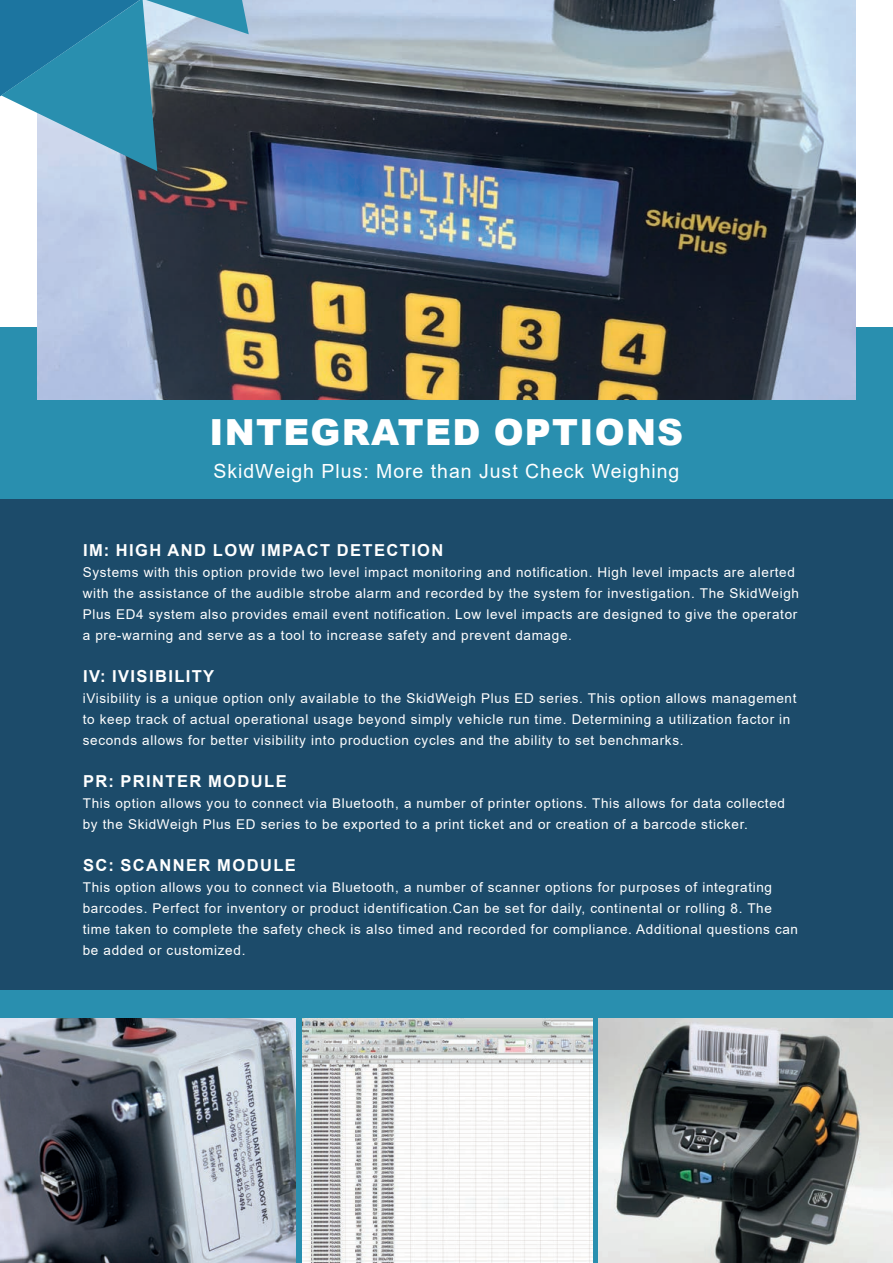
<style>
.page{position:relative;width:893px;height:1263px;background:#fff}
.page>*{position:absolute;margin:0;border:0;box-sizing:border-box;transform-origin:0 0}
.t1{font:900 36px "Arial";letter-spacing:.035em;color:#fff}
.t2{font:19.5px "Arial";letter-spacing:.05em;color:#fff}
.t3{font:700 16.5px "Arial";letter-spacing:.085em;color:#fff}
.t4{font:13.5px/21px "Arial";letter-spacing:.05em;color:#fff}
</style>
<div class="page">
<div style="left:0;top:498px;width:893px;height:529px;background:#1c4b6a"></div>
<div style="left:0;top:327px;width:893px;height:171px;background:#298faf"></div>
<img style="left:38px;top:0;width:817px;height:400px">
<div style="left:0;top:991px;width:893px;height:272px;background:#298faf"></div>
<img style="left:0;top:1018px;width:296px;height:245px">
<img style="left:302px;top:1018px;width:290px;height:245px">
<img style="left:599px;top:1018px;width:294px;height:245px">
<svg style="left:0;top:0;width:249px;height:171px"></svg>
<h1 class="t1" style="left:210px;top:406px;width:475px">INTEGRATED OPTIONS</h1>
<h2 class="t2" style="left:213px;top:458px;width:467px">SkidWeigh Plus: More than Just Check Weighing</h2>
<p class="t3" style="left:83px;top:539px;width:362px">IM: HIGH AND LOW IMPACT DETECTION</p>
<p class="t4" style="left:83px;top:562px;width:718px">Systems with this option provide two level impact monitoring and notification. High level impacts are alerted with the assistance of the audible strobe alarm and recorded by the system for investigation. The SkidWeigh Plus ED4 system also provides email event notification. Low level impacts are designed to give the operator a pre-warning and serve as a tool to increase safety and prevent damage.</p>
<p class="t3" style="left:83px;top:665px;width:133px">IV: IVISIBILITY</p>
<p class="t4" style="left:83px;top:688px;width:715px">iVisibility is a unique option only available to the SkidWeigh Plus ED series. This option allows management to keep track of actual operational usage beyond simply vehicle run time. Determining a utilization factor in seconds allows for better visibility into production cycles and the ability to set benchmarks.</p>
<p class="t3" style="left:83px;top:770px;width:205px">PR: PRINTER MODULE</p>
<p class="t4" style="left:83px;top:793px;width:704px">This option allows you to connect via Bluetooth, a number of printer options. This allows for data collected by the SkidWeigh Plus ED series to be exported to a print ticket and or creation of a barcode sticker.</p>
<p class="t3" style="left:83px;top:854px;width:214px">SC: SCANNER MODULE</p>
<p class="t4" style="left:83px;top:877px;width:717px">This option allows you to connect via Bluetooth, a number of scanner options for purposes of integrating barcodes. Perfect for inventory or product identification.Can be set for daily, continental or rolling 8. The time taken to complete the safety check is also timed and recorded for compliance. Additional questions can be added or customized.</p>
</div>
